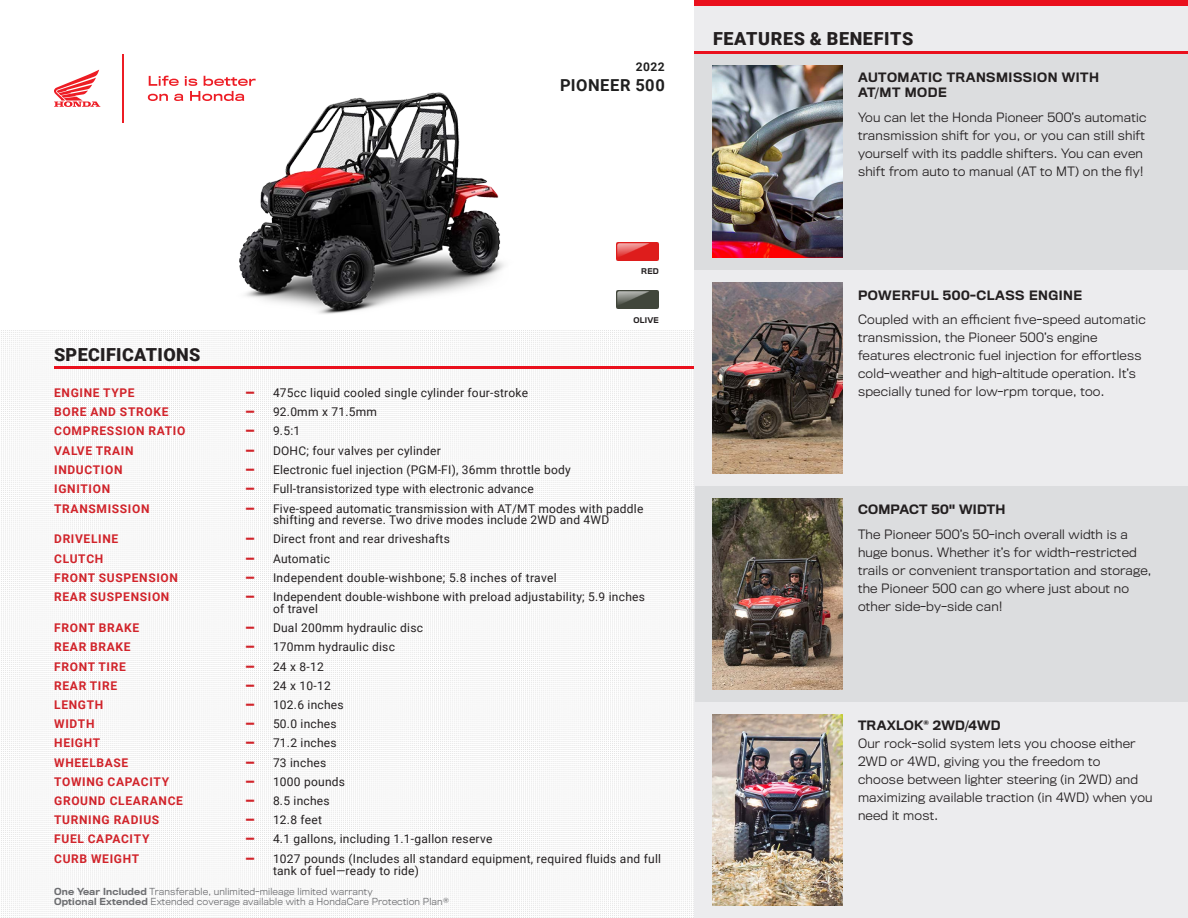
<style>
.page{position:relative;width:1188px;height:918px;background:#fff}
.page>*{position:absolute;margin:0;border:0;box-sizing:border-box;transform-origin:0 0}
.t1{font:900 18px "Roboto";letter-spacing:.02em;color:#231f20}
.t2{font:700 16.5px "Roboto";letter-spacing:.03em;color:#1f1f1f}
.SPEC_LIST{font:12px/11.7px "Roboto";letter-spacing:.02em;color:#231f20}
.FeatureBody{font:300 12px/18px "Titling Gothic FB";letter-spacing:.02em;color:#231f20}
.SPEC_LIST-2{font:700 12px "Roboto";letter-spacing:.055em;color:#d1232a}
.Feature_Headline{font:500 12px/15px "Titling Gothic FB";letter-spacing:.04em;color:#231f20}
.Feature_Headline-2{font:500 12px "Titling Gothic FB";letter-spacing:.02em;color:#231f20}
.FeatureBody-2{font:500 12px "Titling Gothic FB";letter-spacing:.02em;color:#231f20}
.t3{font:700 12px "Roboto";color:#1f1f1f}
.Legal{font:300 9px "Titling Gothic FB";letter-spacing:.02em;color:#6c6d70}
.t4{font:500 7.35px "Titling Gothic FB";letter-spacing:.02em;color:#231f20}
.s1{font-weight:700;font-size:18px;color:#d1232a}
.s2{font-weight:500}
</style>
<div class="page">
<img style="left:239px;top:92px;width:265px;height:222px">
<hr style="left:54px;top:366px;width:641px;height:3px;background:#ea101d">
<div style="left:695px;top:6px;width:493px;height:912px;background:#ececee"></div>
<div style="left:695px;top:0;width:493px;height:6px;background:#ea101d"></div>
<div style="left:695px;top:54px;width:493px;height:216px;background:#dcdddf"></div>
<div style="left:695px;top:486px;width:493px;height:216px;background:#dcdddf"></div>
<img style="left:713px;top:66px;width:130px;height:192px">
<img style="left:713px;top:282px;width:130px;height:192px">
<img style="left:713px;top:714px;width:130px;height:192px">
<img style="left:713px;top:498px;width:130px;height:192px">
<hr style="left:695px;top:51px;width:493px;height:3px;background:#ea101d">
<svg style="left:54px;top:70px;width:46px;height:37px"></svg>
<svg style="left:148px;top:76px;width:108px;height:25px"></svg>
<hr style="left:122px;top:54px;width:2px;height:69px;background:#ed1c24">
<img style="left:617px;top:291px;width:42px;height:18px">
<img style="left:617px;top:243px;width:42px;height:18px">
<p class="t3" style="left:636px;top:59px;width:30px">2022</p>
<p class="t2" style="left:560px;top:74px;width:106px">PIONEER 500</p>
<p class="t4" style="left:641px;top:267px;width:19px">RED</p>
<p class="t1" style="left:54px;top:342px;width:148px">SPECIFICATIONS</p>
<p class="t4" style="left:634px;top:315px;width:27px">OLIVE</p>
<p class="SPEC_LIST-2" style="left:54px;top:384px;width:82px">ENGINE TYPE</p>
<p class="SPEC_LIST" style="left:246px;top:386px;width:284px"><span class="s1">—</span> 475cc liquid cooled single cylinder four-stroke</p>
<p class="SPEC_LIST-2" style="left:54px;top:404px;width:116px">BORE AND STROKE</p>
<p class="SPEC_LIST" style="left:246px;top:406px;width:133px"><span class="s1">—</span> 92.0mm x 71.5mm</p>
<p class="SPEC_LIST-2" style="left:54px;top:423px;width:133px">COMPRESSION RATIO</p>
<p class="SPEC_LIST" style="left:246px;top:425px;width:56px"><span class="s1">—</span> 9.5:1</p>
<p class="SPEC_LIST-2" style="left:54px;top:442px;width:81px">VALVE TRAIN</p>
<p class="SPEC_LIST" style="left:246px;top:444px;width:197px"><span class="s1">—</span> DOHC; four valves per cylinder</p>
<p class="SPEC_LIST-2" style="left:54px;top:461px;width:70px">INDUCTION</p>
<p class="SPEC_LIST" style="left:246px;top:463px;width:327px"><span class="s1">—</span> Electronic fuel injection (PGM-FI), 36mm throttle body</p>
<p class="SPEC_LIST-2" style="left:54px;top:480px;width:57px">IGNITION</p>
<p class="SPEC_LIST" style="left:246px;top:482px;width:290px"><span class="s1">—</span> Full-transistorized type with electronic advance</p>
<p class="SPEC_LIST-2" style="left:54px;top:500px;width:97px">TRANSMISSION</p>
<p class="SPEC_LIST" style="left:246px;top:502px;width:399px;text-align:center"><span class="s1">—</span> Five-speed automatic transmission with AT/MT modes with paddle shifting and reverse. Two drive modes include 2WD and 4WD</p>
<p class="SPEC_LIST-2" style="left:54px;top:531px;width:66px">DRIVELINE</p>
<p class="SPEC_LIST" style="left:246px;top:533px;width:206px"><span class="s1">—</span> Direct front and rear driveshafts</p>
<p class="SPEC_LIST-2" style="left:54px;top:550px;width:51px">CLUTCH</p>
<p class="SPEC_LIST" style="left:246px;top:552px;width:86px"><span class="s1">—</span> Automatic</p>
<p class="SPEC_LIST-2" style="left:54px;top:569px;width:125px">FRONT SUSPENSION</p>
<p class="SPEC_LIST" style="left:246px;top:571px;width:313px"><span class="s1">—</span> Independent double-wishbone; 5.8 inches of travel</p>
<p class="SPEC_LIST-2" style="left:54px;top:589px;width:117px">REAR SUSPENSION</p>
<p class="SPEC_LIST" style="left:273px;top:591px;width:373px;text-indent:-27px"><span class="s1">—</span> Independent double-wishbone with preload adjustability; 5.9 inches of travel</p>
<p class="SPEC_LIST-2" style="left:54px;top:619px;width:86px">FRONT BRAKE</p>
<p class="SPEC_LIST" style="left:246px;top:622px;width:179px"><span class="s1">—</span> Dual 200mm hydraulic disc</p>
<p class="SPEC_LIST-2" style="left:54px;top:639px;width:78px">REAR BRAKE</p>
<p class="SPEC_LIST" style="left:246px;top:641px;width:151px"><span class="s1">—</span> 170mm hydraulic disc</p>
<p class="SPEC_LIST-2" style="left:54px;top:658px;width:73px">FRONT TIRE</p>
<p class="SPEC_LIST" style="left:246px;top:660px;width:80px"><span class="s1">—</span> 24 x 8-12</p>
<p class="SPEC_LIST-2" style="left:54px;top:677px;width:64px">REAR TIRE</p>
<p class="SPEC_LIST" style="left:246px;top:679px;width:87px"><span class="s1">—</span> 24 x 10-12</p>
<p class="SPEC_LIST-2" style="left:54px;top:696px;width:51px">LENGTH</p>
<p class="SPEC_LIST" style="left:246px;top:698px;width:100px"><span class="s1">—</span> 102.6 inches</p>
<p class="SPEC_LIST-2" style="left:54px;top:716px;width:42px">WIDTH</p>
<p class="SPEC_LIST" style="left:246px;top:718px;width:93px"><span class="s1">—</span> 50.0 inches</p>
<p class="SPEC_LIST-2" style="left:54px;top:735px;width:47px">HEIGHT</p>
<p class="SPEC_LIST" style="left:246px;top:737px;width:93px"><span class="s1">—</span> 71.2 inches</p>
<p class="SPEC_LIST-2" style="left:54px;top:754px;width:76px">WHEELBASE</p>
<p class="SPEC_LIST" style="left:246px;top:756px;width:82px"><span class="s1">—</span> 73 inches</p>
<p class="SPEC_LIST-2" style="left:54px;top:773px;width:117px">TOWING CAPACITY</p>
<p class="SPEC_LIST" style="left:246px;top:775px;width:101px"><span class="s1">—</span> 1000 pounds</p>
<p class="SPEC_LIST-2" style="left:54px;top:792px;width:130px">GROUND CLEARANCE</p>
<p class="SPEC_LIST" style="left:246px;top:794px;width:86px"><span class="s1">—</span> 8.5 inches</p>
<p class="SPEC_LIST-2" style="left:54px;top:812px;width:107px">TURNING RADIUS</p>
<p class="SPEC_LIST" style="left:246px;top:814px;width:78px"><span class="s1">—</span> 12.8 feet</p>
<p class="SPEC_LIST-2" style="left:54px;top:831px;width:97px">FUEL CAPACITY</p>
<p class="SPEC_LIST" style="left:246px;top:833px;width:248px"><span class="s1">—</span> 4.1 gallons, including 1.1-gallon reserve</p>
<p class="SPEC_LIST-2" style="left:54px;top:850px;width:86px">CURB WEIGHT</p>
<p class="SPEC_LIST" style="left:273px;top:852px;width:390px;text-indent:-27px"><span class="s1">—</span> 1027 pounds (Includes all standard equipment, required fluids and full tank of fuel—ready to ride)</p>
<p class="Legal" style="left:54px;top:886px;width:320px"><span class="s2">One Year Included</span> Transferable, unlimited-mileage limited warranty</p>
<p class="Legal" style="left:54px;top:897px;width:396px"><span class="s2">Optional Extended</span> Extended coverage available with a HondaCare Protection Plan®</p>
<p class="t1" style="left:713px;top:26px;width:202px">FEATURES &amp; BENEFITS</p>
<p class="Feature_Headline" style="left:858px;top:70px;width:243px">AUTOMATIC TRANSMISSION WITH<br>AT/MT MODE</p>
<p class="FeatureBody" style="left:858px;top:108px;width:290px">You can let the Honda Pioneer 500’s automatic transmission shift for you, or you can still shift yourself with its paddle shifters. You can even shift from auto to manual (AT to MT) on the fly!</p>
<p class="Feature_Headline" style="left:858px;top:287px;width:226px">POWERFUL 500-CLASS ENGINE</p>
<p class="FeatureBody" style="left:858px;top:311px;width:289px">Coupled with an efficient five-speed automatic transmission, the Pioneer 500’s engine features electronic fuel injection for effortless cold-weather and high-altitude operation. It’s specially tuned for low-rpm torque, too.</p>
<p class="Feature_Headline-2" style="left:858px;top:502px;width:149px">COMPACT 50" WIDTH</p>
<p class="FeatureBody" style="left:858px;top:525px;width:295px">The Pioneer 500’s 50-inch overall width is a huge bonus. Whether it’s for width-restricted trails or convenient transportation and storage, the Pioneer 500 can go where just about no other side-by-side can!</p>
<p class="FeatureBody-2" style="left:858px;top:718px;width:144px">TRAXLOK<sup>®</sup> 2WD/4WD</p>
<p class="FeatureBody" style="left:858px;top:735px;width:296px">Our rock-solid system lets you choose either 2WD or 4WD, giving you the freedom to<br>choose between lighter steering (in 2WD) and maximizing available traction (in 4WD) when you need it most.</p>
</div>
